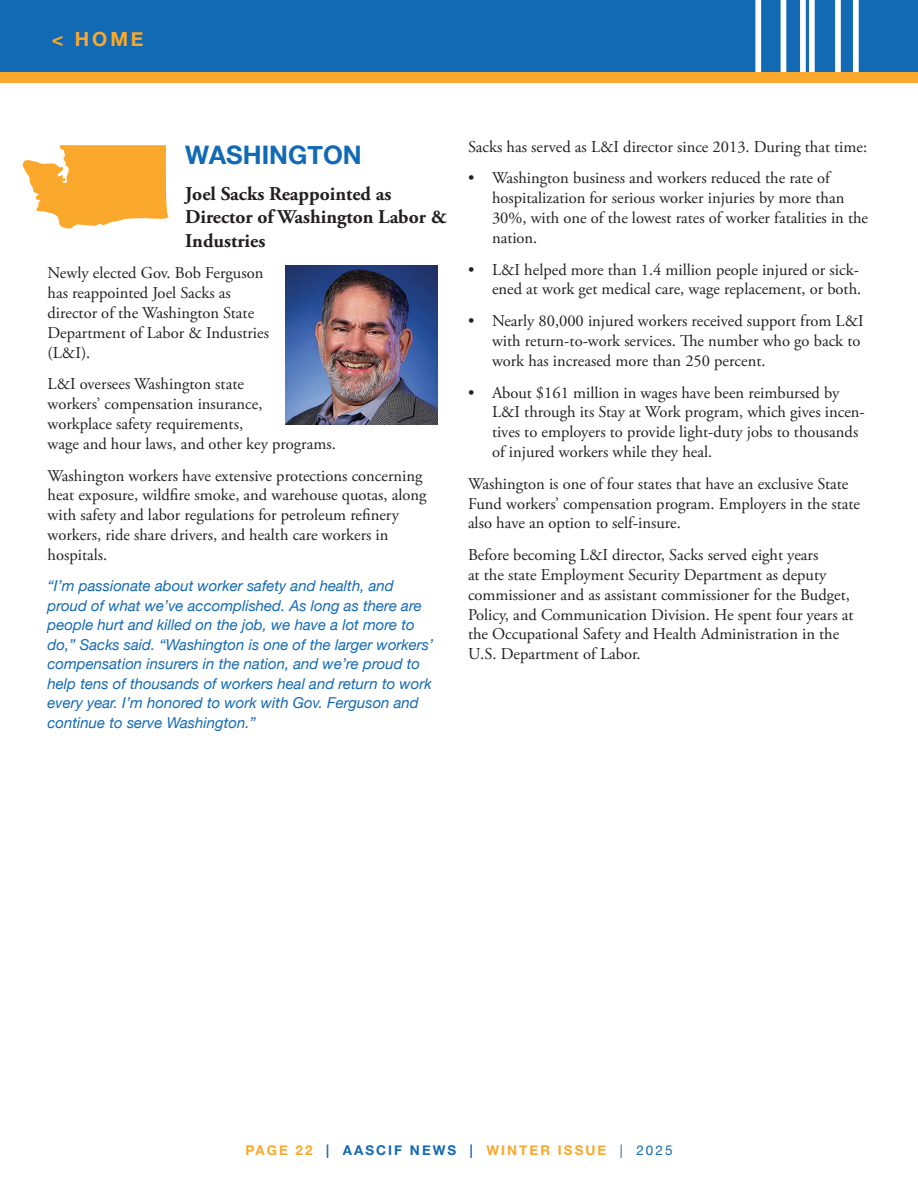
<style>
.page{position:relative;width:918px;height:1188px;background:#fff}
.page>*{position:absolute;margin:0;border:0;box-sizing:border-box;transform-origin:0 0}
.t1{font:700 25.5px "Helvetica Neue";color:#1269b4}
.t2{font:700 19.5px/23.4px "Adobe Garamond Pro";color:#231f20}
.t3{font:700 19.5px "Helvetica Neue";color:#faa82c}
.t4{font:16.5px/19.8px "Adobe Garamond Pro";color:#231f20}
.t5{font:italic 15px/19.5px "Helvetica Neue";color:#1269b4}
.t6{font:700 13.5px "Helvetica Neue";letter-spacing:.15em;color:#faa82c}
.s1{color:#1269b4}
.s2{font-weight:400;color:#1269b4}
</style>
<div class="page">
<div style="left:0;top:0;width:918px;height:73px;background:#1269b4"></div>
<div style="left:755px;top:0;width:6px;height:135px;background:#fff"></div>
<div style="left:781px;top:0;width:5px;height:135px;background:#fff"></div>
<div style="left:800px;top:0;width:6px;height:135px;background:#fff"></div>
<div style="left:809px;top:0;width:6px;height:135px;background:#fff"></div>
<div style="left:835px;top:0;width:6px;height:135px;background:#fff"></div>
<div style="left:853px;top:0;width:6px;height:135px;background:#fff"></div>
<div style="left:0;top:73px;width:918px;height:10px;background:#faa82c"></div>
<svg style="left:23px;top:145px;width:146px;height:84px"></svg>
<img style="left:285px;top:266px;width:153px;height:158px">
<p class="t3" style="left:52px;top:24px;width:93px">&lt; HOME</p>
<h1 class="t1" style="left:185px;top:135px;width:178px">WASHINGTON</h1>
<p class="t2" style="left:185px;top:182px;width:263px">Joel Sacks Reappointed as<br>Director of Washington Labor &amp;<br>Industries</p>
<p class="t4" style="left:48px;top:264px;width:223px">Newly elected Gov. Bob Ferguson has reappointed Joel Sacks as director of the Washington State<br>Department of Labor &amp; Industries (L&amp;I).</p>
<p class="t4" style="left:48px;top:375px;width:290px">L&amp;I oversees Washington state<br>workers’ compensation insurance,<br>workplace safety requirements,<br>wage and hour laws, and other key programs.</p>
<p class="t4" style="left:48px;top:466px;width:381px">Washington workers have extensive protections concerning heat exposure, wildfire smoke, and warehouse quotas, along with safety and labor regulations for petroleum refinery workers, ride share drivers, and health care workers in hospitals.</p>
<p class="t5" style="left:48px;top:577px;width:387px">“I’m passionate about worker safety and health, and proud of what we’ve accomplished. As long as there are people hurt and killed on the job, we have a lot more to do,” Sacks said. “Washington is one of the larger workers’ compensation insurers in the nation, and we’re proud to help tens of thousands of workers heal and return to work every year. I’m honored to work with Gov. Ferguson and continue to serve Washington.”</p>
<p class="t4" style="left:468px;top:137px;width:401px">Sacks has served as L&amp;I director since 2013. During that time:</p>
<p class="t4" style="left:492px;top:169px;width:378px;text-indent:-24px">• Washington business and workers reduced the rate of hospitalization for serious worker injuries by more than 30%, with one of the lowest rates of worker fatalities in the nation.</p>
<p class="t4" style="left:468px;top:260px;width:395px;text-align:right">• L&amp;I helped more than 1.4 million people injured or sick&shy;ened at work get medical care, wage replacement, or both.</p>
<p class="t4" style="left:492px;top:312px;width:373px;text-indent:-24px">• Nearly 80,000 injured workers received support from L&amp;I with return-to-work services. The number who go back to work has increased more than 250 percent.</p>
<p class="t4" style="left:492px;top:383px;width:374px;text-indent:-24px">• About $161 million in wages have been reimbursed by L&amp;I through its Stay at Work program, which gives incen&shy;tives to employers to provide light-duty jobs to thousands of injured workers while they heal.</p>
<p class="t4" style="left:468px;top:474px;width:394px">Washington is one of four states that have an exclusive State<br>Fund workers’ compensation program. Employers in the state also have an option to self-insure.</p>
<p class="t4" style="left:468px;top:546px;width:387px">Before becoming L&amp;I director, Sacks served eight years<br>at the state Employment Security Department as deputy commissioner and as assistant commissioner for the Budget, Policy, and Communication Division. He spent four years at the Occupational Safety and Health Administration in the U.S. Department of Labor.</p>
<p class="t6" style="left:245px;top:1140px;width:429px">PAGE 22 <span class="s1">| AASCIF NEWS |</span> WINTER ISSUE <span class="s2">| 2025</span></p>
</div>
